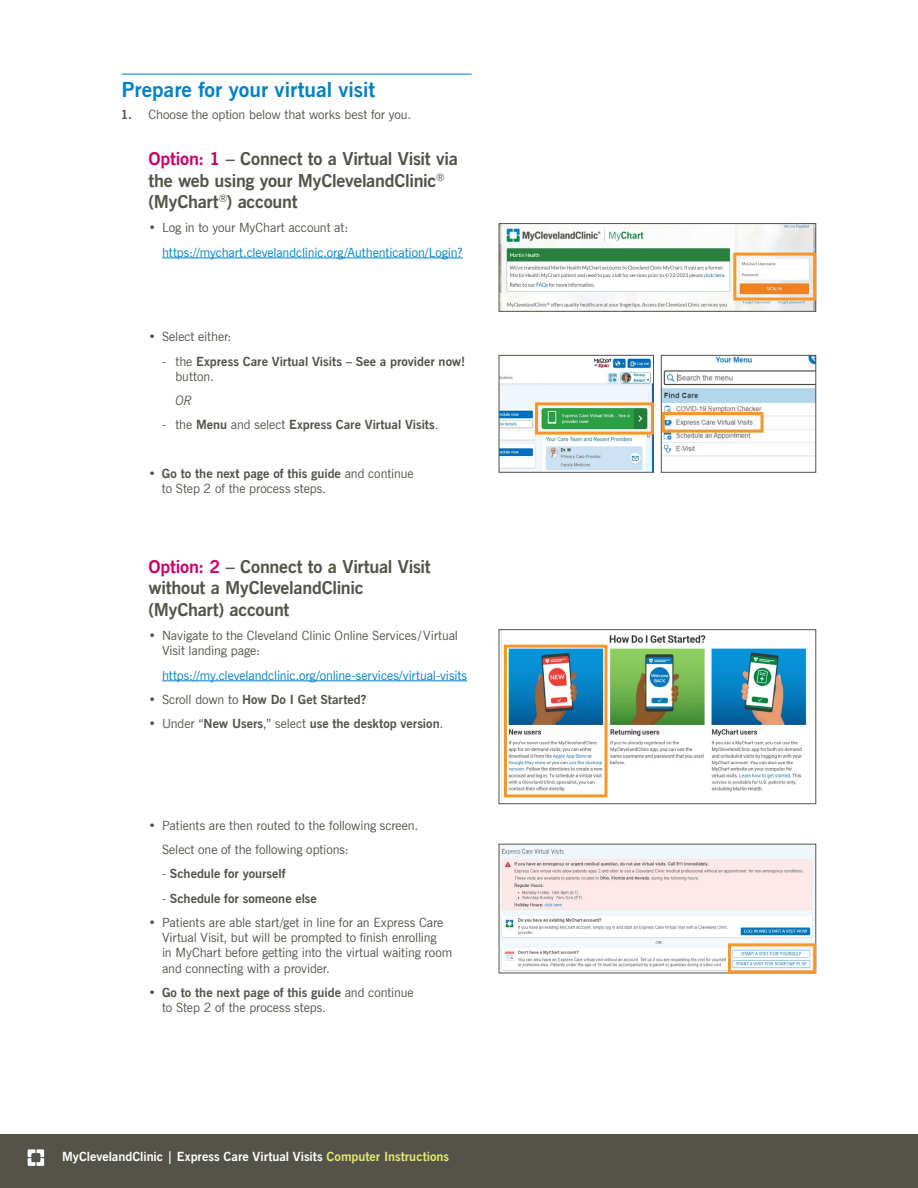
<style>
.page{position:relative;width:918px;height:1188px;background:#fff}
.page>*{position:absolute;margin:0;border:0;box-sizing:border-box;transform-origin:0 0}
.t1{font:700 21px "News Gothic BT";color:#0081c6}
.t2{font:700 18px/21.6px "News Gothic BT";letter-spacing:-.015em;color:#54534a}
.t3{font:12.75px/15.3px "News Gothic BT";letter-spacing:-.005em;color:#54534a}
.t4{font:700 12.75px/15.3px "News Gothic BT";color:#54534a}
.t5{font:12.75px "News Gothic BT";letter-spacing:-.01em;color:#0081c6}
.t6{font:700 12.75px "News Gothic BT";color:#fff}
.t7{font:italic 12.75px "News Gothic BT";color:#54534a}
.s1{font-weight:700}
.s2{color:#ca006c}
.s3{font-weight:400}
.s4{color:#e4e86d}
</style>
<div class="page">
<hr style="left:122px;top:74px;width:350px;height:1px;background:#0081c6">
<hr style="left:162px;top:258px;width:301px;height:1px;background:#0081c6">
<hr style="left:162px;top:681px;width:305px;height:1px;background:#0081c6">
<img style="left:501px;top:358px;width:151px;height:113px">
<div style="left:499px;top:355px;width:155px;height:118px;border:1px solid #54534a"></div>
<div style="left:535px;top:402px;width:119px;height:33px;border:3px solid #f89728"></div>
<div style="left:0;top:1134px;width:918px;height:54px;background:#54534a"></div>
<svg style="left:28px;top:1149px;width:16px;height:17px"></svg>
<img style="left:501px;top:631px;width:306px;height:170px">
<div style="left:499px;top:629px;width:317px;height:175px;border:1px solid #54534a"></div>
<div style="left:504px;top:645px;width:104px;height:152px;border:3px solid #f89728"></div>
<img style="left:663px;top:357px;width:151px;height:100px">
<div style="left:661px;top:355px;width:155px;height:118px;border:1px solid #54534a"></div>
<div style="left:662px;top:412px;width:102px;height:21px;border:3px solid #f89728"></div>
<img style="left:501px;top:225px;width:313px;height:85px">
<div style="left:499px;top:223px;width:317px;height:89px;border:1px solid #54534a"></div>
<div style="left:733px;top:253px;width:83px;height:48px;border:3px solid #f89728"></div>
<img style="left:501px;top:846px;width:313px;height:125px">
<div style="left:728px;top:943px;width:88px;height:30px;border:3px solid #f89728"></div>
<h1 class="t1" style="left:122px;top:77px;width:255px">Prepare for your virtual visit</h1>
<p class="t3" style="left:121px;top:107px;width:292px"><span class="s1">1.</span> Choose the option below that works best for you.</p>
<h2 class="t2" style="left:148px;top:148px;width:311px"><span class="s2">Option: 1</span> – Connect to a Virtual Visit via the web using your MyClevelandClinic<sup>® </sup>(MyChart<sup>®</sup>) account</h2>
<p class="t3" style="left:149px;top:220px;width:201px">• Log in to your MyChart account at:</p>
<p class="t5" style="left:162px;top:244px;width:302px">https://mychart.clevelandclinic.org/Authentication/Login?</p>
<p class="t3" style="left:149px;top:329px;width:84px">• Select either:</p>
<p class="t4" style="left:176px;top:353px;width:291px;text-indent:-13px"><span class="s3">- the</span> Express Care Virtual Visits – See a provider now! <span class="s3">button.</span></p>
<p class="t7" style="left:176px;top:393px;width:18px">OR</p>
<p class="t4" style="left:162px;top:417px;width:278px"><span class="s3">- the</span> Menu <span class="s3">and select</span> Express Care Virtual Visits<span class="s3">.</span></p>
<p class="t3" style="left:162px;top:466px;width:253px;text-indent:-13px">• <span class="s1">Go to the next page of this guide</span> and continue to Step 2 of the process steps.</p>
<h2 class="t2" style="left:148px;top:555px;width:284px"><span class="s2">Option: 2</span> – Connect to a Virtual Visit without a MyClevelandClinic (MyChart) account</h2>
<p class="t3" style="left:162px;top:628px;width:298px;text-indent:-14px">• Navigate to the Cleveland Clinic Online Services/Virtual<br>Visit landing page:</p>
<p class="t5" style="left:162px;top:667px;width:307px">https://my.clevelandclinic.org/online-services/virtual-visits</p>
<p class="t4" style="left:149px;top:692px;width:219px"><span class="s3">• Scroll down to</span> How Do I Get Started?</p>
<p class="t4" style="left:149px;top:716px;width:296px"><span class="s3">• Under “</span>New Users<span class="s3">,” select</span> use the desktop version<span class="s3">.</span></p>
<p class="t3" style="left:162px;top:813px;width:258px;line-height:24.3px;text-indent:-14px">• Patients are then routed to the following screen.<br>Select one of the following options:</p>
<p class="t4" style="left:162px;top:866px;width:125px"><span class="s3">-</span> Schedule for yourself</p>
<p class="t4" style="left:162px;top:890px;width:156px"><span class="s3">-</span> Schedule for someone else</p>
<p class="t3" style="left:162px;top:915px;width:292px;text-indent:-13px">• Patients are able start/get in line for an Express Care Virtual Visit, but will be prompted to finish enrolling<br>in MyChart before getting into the virtual waiting room and connecting with a provider.</p>
<p class="t3" style="left:162px;top:985px;width:253px;text-indent:-13px">• <span class="s1">Go to the next page of this guide</span> and continue to Step 2 of the process steps.</p>
<p class="t6" style="left:62px;top:1149px;width:389px">MyClevelandClinic | Express Care Virtual Visits <span class="s4">Computer Instructions</span></p>
</div>
